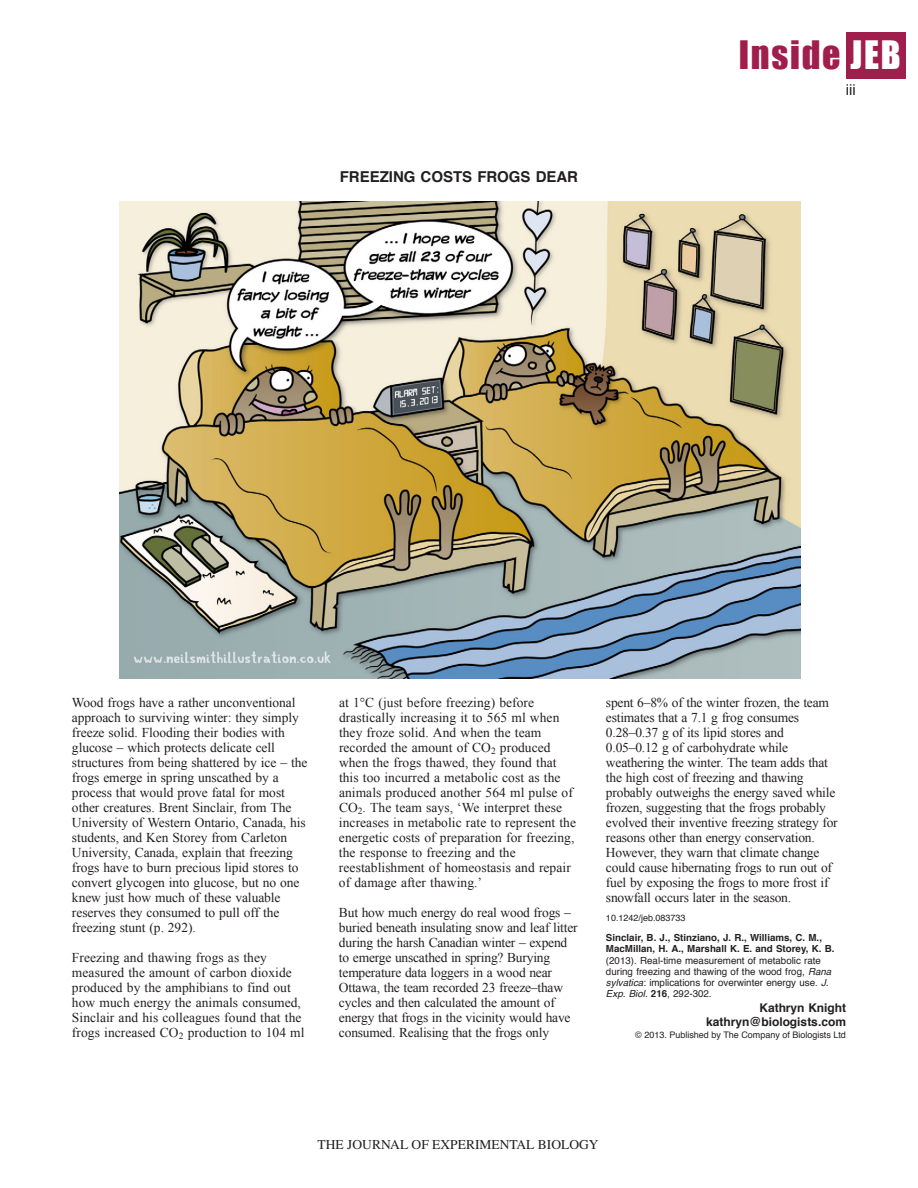
<style>
.page{position:relative;width:918px;height:1188px;background:#fff}
.page>*{position:absolute;margin:0;border:0;box-sizing:border-box;transform-origin:0 0}
.t1{font:36px "Impact";letter-spacing:.05em;color:#a01e4b}
.t2{font:700 15px "Helvetica";color:#231f20}
.t3{font:15px "Helvetica";color:#231f20}
.t4{font:13.5px/15px "Times New Roman";letter-spacing:-.005em;color:#231f20}
.t5{font:13.5px "Times";color:#231f20}
.t6{font:700 12px/14.2px "Helvetica";color:#231f20;text-align:right}
.t7{font:9.75px/11.2px "Helvetica";color:#231f20}
.t8{font:700 9.75px/11.2px "Helvetica";color:#231f20}
.t9{font:9px "Helvetica";color:#231f20}
.s1{color:#fff}
.s2{font-style:italic}
.s3{font-weight:700}
</style>
<div class="page">
<div style="left:846px;top:32px;width:60px;height:46px;background:#a01e4b"></div>
<img style="left:120px;top:202px;width:680px;height:476px">
<p class="t2" style="left:340px;top:171px;width:240px">FREEZING COSTS FROGS DEAR</p>
<h1 class="t1" style="left:739px;top:33px;width:163px">Inside <span class="s1">JEB</span></h1>
<p class="t3" style="left:846px;top:83px;width:11px">iii</p>
<p class="t4" style="left:72px;top:695px;width:237px">Wood frogs have a rather unconventional approach to surviving winter: they simply freeze solid. Flooding their bodies with glucose – which protects delicate cell structures from being shattered by ice – the frogs emerge in spring unscathed by a process that would prove fatal for most other creatures. Brent Sinclair, from The University of Western Ontario, Canada, his students, and Ken Storey from Carleton University, Canada, explain that freezing frogs have to burn precious lipid stores to convert glycogen into glucose, but no one knew just how much of these valuable reserves they consumed to pull off the freezing stunt (p. 292).</p>
<p class="t4" style="left:72px;top:950px;width:234px">Freezing and thawing frogs as they measured the amount of carbon dioxide produced by the amphibians to find out how much energy the animals consumed, Sinclair and his colleagues found that the frogs increased CO<sub>2</sub> production to 104 ml</p>
<p class="t4" style="left:339px;top:695px;width:239px">at 1°C (just before freezing) before drastically increasing it to 565 ml when they froze solid. And when the team recorded the amount of CO<sub>2</sub> produced when the frogs thawed, they found that this too incurred a metabolic cost as the animals produced another 564 ml pulse of CO<sub>2</sub>. The team says, ‘We interpret these increases in metabolic rate to represent the energetic costs of preparation for freezing, the response to freezing and the reestablishment of homeostasis and repair of damage after thawing.’</p>
<p class="t4" style="left:339px;top:905px;width:240px">But how much energy do real wood frogs – buried beneath insulating snow and leaf litter during the harsh Canadian winter – expend to emerge unscathed in spring? Burying temperature data loggers in a wood near Ottawa, the team recorded 23 freeze–thaw cycles and then calculated the amount of energy that frogs in the vicinity would have consumed. Realising that the frogs only</p>
<p class="t4" style="left:606px;top:695px;width:233px">spent 6–8% of the winter frozen, the team estimates that a 7.1 g frog consumes 0.28–0.37 g of its lipid stores and 0.05–0.12 g of carbohydrate while weathering the winter. The team adds that the high cost of freezing and thawing probably outweighs the energy saved while frozen, suggesting that the frogs probably evolved their inventive freezing strategy for reasons other than energy conservation.<br>However, they warn that climate change could cause hibernating frogs to run out of fuel by exposing the frogs to more frost if snowfall occurs later in the season.</p>
<p class="t9" style="left:606px;top:914px;width:81px">10.1242/jeb.083733</p>
<p class="t8" style="left:606px;top:933px;width:230px">Sinclair, B. J., Stinziano, J. R., Williams, C. M.,<br>MacMillan, H. A., Marshall K. E. and Storey, K. B.</p>
<p class="t7" style="left:606px;top:955px;width:227px">(2013). Real-time measurement of metabolic rate during freezing and thawing of the wood frog, <span class="s2">Rana sylvatica</span>: implications for overwinter energy use. <span class="s2">J.<br>Exp. Biol.</span> <span class="s3">216</span>, 292-302.</p>
<p class="t6" style="left:706px;top:1001px;width:141px">Kathryn Knight kathryn@biologists.com</p>
<p class="t9" style="left:635px;top:1031px;width:212px">© 2013. Published by The Company of Biologists Ltd</p>
<p class="t5" style="left:318px;top:1137px;width:282px">THE JOURNAL OF EXPERIMENTAL BIOLOGY</p>
</div>
